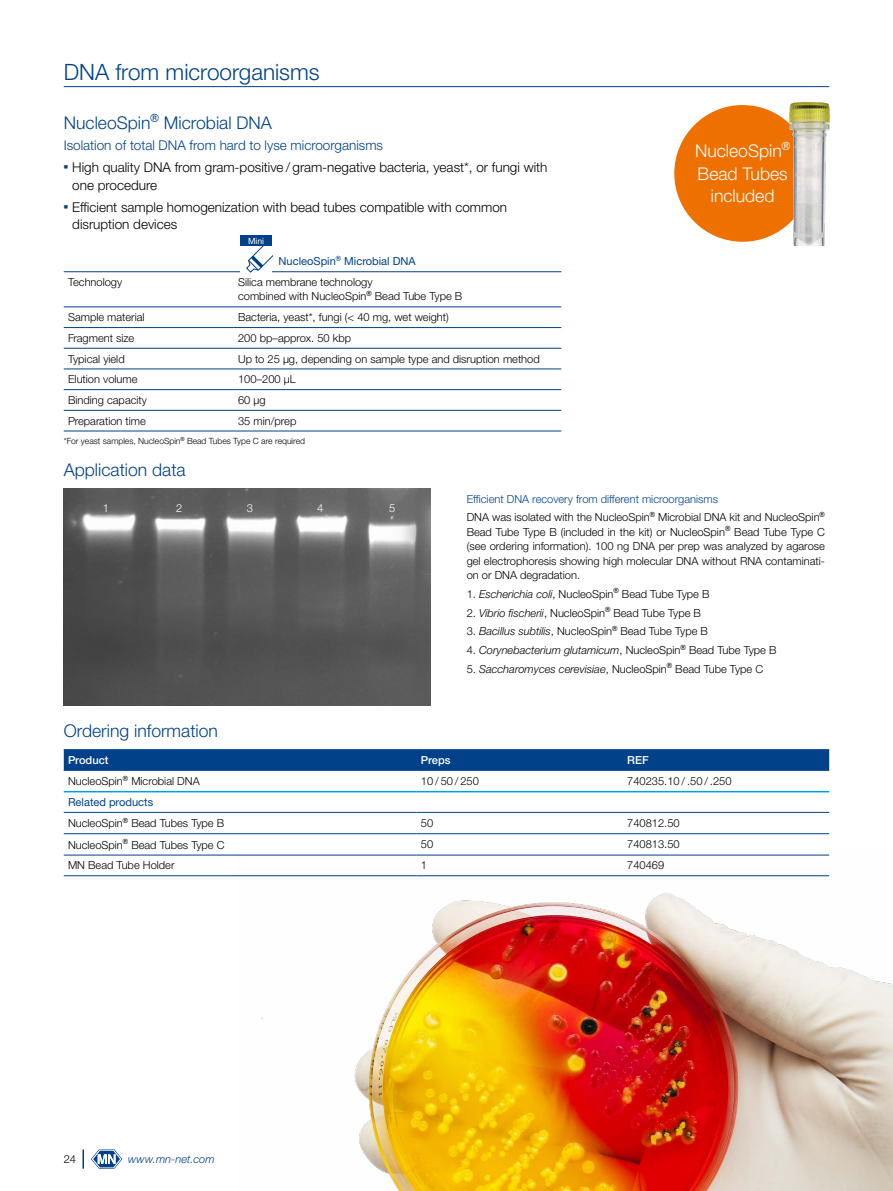
<style>
.page{position:relative;width:893px;height:1191px;background:#fff}
.page>*{position:absolute;margin:0;border:0;box-sizing:border-box;transform-origin:0 0}
.t1{font:300 22.5px "Helvetica Neue LTW1 G";color:#004189}
.t2{font:300 17.55px "Helvetica Neue LTW1 G";color:#004189}
.t3{font:300 17.55px/22.8px "Helvetica Neue LTW1 G";color:#fff;text-align:center}
.t4{font:300 13.5px/17.5px "Helvetica Neue LTW1 G";color:#000}
.t5{font:300 13.5px "Helvetica Neue LTW1 G";color:#004189}
.t6{font:300 11.1px/14.4px "Helvetica Neue LTW1 G";color:#000}
.t7{font:11.1px "Helvetica Neue LTW1 G";color:#004189}
.t8{font:500 11.1px "Helvetica Neue LTW1 G";color:#fff}
.t9{font:italic 300 11.1px "Helvetica Neue LTW1 G";color:#004189}
.t10{font:300 11.1px "Helvetica Neue LTW1 G";color:#fff}
.t11{font:300 8.55px "Helvetica Neue LTW1 G";color:#000}
.t12{font:8.55px "Helvetica Neue LTW1 G";color:#fff}
.s1{color:#004189}
.s2{font-style:italic}
.s3{font-weight:400;color:#004189}
</style>
<div class="page">
<svg style="left:83px;top:1149px;width:1px;height:19px"></svg>
<svg style="left:91px;top:1149px;width:31px;height:19px"></svg>
<hr style="left:64px;top:86px;width:765px;height:1px;background:#004189">
<div style="left:673px;top:104px;width:139px;height:139px;background:#ee7100;border-radius:50%"></div>
<img style="left:789px;top:102px;width:40px;height:143px">
<hr style="left:64px;top:271px;width:170px;height:1px;background:#004189">
<hr style="left:234px;top:271px;width:327px;height:1px;background:#004189">
<hr style="left:64px;top:307px;width:170px;height:1px;background:#004189">
<hr style="left:234px;top:307px;width:327px;height:1px;background:#004189">
<hr style="left:64px;top:327px;width:170px;height:1px;background:#004189">
<hr style="left:234px;top:327px;width:327px;height:1px;background:#004189">
<hr style="left:64px;top:348px;width:170px;height:1px;background:#004189">
<hr style="left:234px;top:348px;width:327px;height:1px;background:#004189">
<hr style="left:64px;top:369px;width:170px;height:1px;background:#004189">
<hr style="left:234px;top:369px;width:327px;height:1px;background:#004189">
<hr style="left:64px;top:389px;width:170px;height:1px;background:#004189">
<hr style="left:234px;top:389px;width:327px;height:1px;background:#004189">
<hr style="left:64px;top:410px;width:170px;height:1px;background:#004189">
<hr style="left:234px;top:410px;width:327px;height:1px;background:#004189">
<hr style="left:64px;top:431px;width:170px;height:1px;background:#004189">
<hr style="left:234px;top:431px;width:327px;height:1px;background:#004189">
<img style="left:64px;top:488px;width:367px;height:217px">
<div style="left:64px;top:750px;width:765px;height:20px;background:#004189"></div>
<hr style="left:64px;top:791px;width:353px;height:1px;background:#009ee3">
<hr style="left:417px;top:791px;width:206px;height:1px;background:#009ee3">
<hr style="left:623px;top:791px;width:206px;height:1px;background:#009ee3">
<hr style="left:64px;top:812px;width:353px;height:1px;background:#004189">
<hr style="left:417px;top:812px;width:206px;height:1px;background:#004189">
<hr style="left:623px;top:812px;width:206px;height:1px;background:#004189">
<hr style="left:64px;top:749px;width:353px;height:1px;background:#004189">
<hr style="left:417px;top:749px;width:206px;height:1px;background:#004189">
<hr style="left:623px;top:749px;width:206px;height:1px;background:#004189">
<hr style="left:64px;top:770px;width:353px;height:1px;background:#004189">
<hr style="left:417px;top:770px;width:206px;height:1px;background:#004189">
<hr style="left:623px;top:770px;width:206px;height:1px;background:#004189">
<hr style="left:64px;top:833px;width:353px;height:1px;background:#004189">
<hr style="left:417px;top:833px;width:206px;height:1px;background:#004189">
<hr style="left:623px;top:833px;width:206px;height:1px;background:#004189">
<hr style="left:64px;top:855px;width:353px;height:1px;background:#004189">
<hr style="left:64px;top:875px;width:353px;height:1px;background:#004189">
<div style="left:240px;top:236px;width:32px;height:40px;background:#fff"></div>
<div style="left:240px;top:236px;width:32px;height:10px;background:#004189"></div>
<svg style="left:246px;top:246px;width:26px;height:27px"></svg>
<img style="left:237px;top:854px;width:656px;height:337px">
<h1 class="t1" style="left:64px;top:58px;width:257px">DNA from microorganisms</h1>
<h2 class="t2" style="left:64px;top:112px;width:210px">NucleoSpin<sup>®</sup> Microbial DNA</h2>
<p class="t5" style="left:64px;top:137px;width:321px">Isolation of total DNA from hard to lyse microorganisms</p>
<p class="t4" style="left:72px;top:159px;width:477px;text-indent:-9px"><sup>■</sup> High quality DNA from gram-positive / gram-negative bacteria, yeast*, or fungi with one procedure</p>
<p class="t4" style="left:72px;top:198px;width:436px;text-indent:-9px"><sup>■</sup> Efficient sample homogenization with bead tubes compatible with common disruption devices</p>
<p class="t7" style="left:279px;top:254px;width:139px">NucleoSpin<sup>®</sup> Microbial DNA</p>
<p class="t6" style="left:68px;top:275px;width:56px">Technology</p>
<p class="t6" style="left:238px;top:275px;width:226px">Silica membrane technology<br>combined with NucleoSpin<sup>®</sup> Bead Tube Type B</p>
<p class="t6" style="left:68px;top:310px;width:78px">Sample material</p>
<p class="t6" style="left:238px;top:310px;width:212px">Bacteria, yeast*, fungi (&lt; 40 mg, wet weight)</p>
<p class="t6" style="left:68px;top:331px;width:68px">Fragment size</p>
<p class="t6" style="left:238px;top:331px;width:115px">200 bp–approx. 50 kbp</p>
<p class="t6" style="left:68px;top:351px;width:58px">Typical yield</p>
<p class="t6" style="left:238px;top:351px;width:303px">Up to 25 μg, depending on sample type and disruption method</p>
<p class="t6" style="left:68px;top:372px;width:71px">Elution volume</p>
<p class="t6" style="left:238px;top:372px;width:59px">100–200 μL</p>
<p class="t6" style="left:68px;top:393px;width:80px">Binding capacity</p>
<p class="t6" style="left:238px;top:393px;width:29px">60 μg</p>
<p class="t6" style="left:68px;top:413px;width:79px">Preparation time</p>
<p class="t6" style="left:238px;top:413px;width:60px">35 min/prep</p>
<p class="t11" style="left:64px;top:436px;width:243px">*For yeast samples, NucleoSpin<sup>®</sup> Bead Tubes Type C are required</p>
<h2 class="t2" style="left:64px;top:459px;width:123px">Application data</h2>
<p class="t10" style="left:103px;top:501px;width:8px">1</p>
<p class="t10" style="left:176px;top:501px;width:8px">2</p>
<p class="t10" style="left:247px;top:501px;width:8px">3</p>
<p class="t10" style="left:317px;top:501px;width:8px">4</p>
<p class="t10" style="left:389px;top:501px;width:8px">5</p>
<p class="t6" style="left:467px;top:489px;width:360px;line-height:18.8px"><span class="s1">Efficient DNA recovery from different microorganisms<br></span>DNA was isolated with the NucleoSpin<sup>®</sup> Microbial DNA kit and NucleoSpin<sup>®</sup></p>
<p class="t6" style="left:467px;top:525px;width:360px;text-align:justify">Bead Tube Type B (included in the kit) or NucleoSpin<sup>®</sup> Bead Tube Type C (see ordering information). 100 ng DNA per prep was analyzed by agarose gel electrophoresis showing high molecular DNA without RNA contaminati&shy;on or DNA degradation.</p>
<p class="t6" style="left:467px;top:587px;width:244px">1. <span class="s2">Escherichia coli</span>, NucleoSpin<sup>®</sup> Bead Tube Type B</p>
<p class="t6" style="left:467px;top:605px;width:236px">2. <span class="s2">Vibrio fischerii</span>, NucleoSpin<sup>®</sup> Bead Tube Type B</p>
<p class="t6" style="left:467px;top:624px;width:243px">3. <span class="s2">Bacillus subtilis</span>, NucleoSpin<sup>®</sup> Bead Tube Type B</p>
<p class="t6" style="left:467px;top:643px;width:311px">4. <span class="s2">Corynebacterium glutamicum</span>, NucleoSpin<sup>®</sup> Bead Tube Type B</p>
<p class="t6" style="left:467px;top:661px;width:298px">5. <span class="s2">Saccharomyces cerevisiae</span>, NucleoSpin<sup>®</sup> Bead Tube Type C</p>
<h2 class="t3" style="left:695px;top:139px;width:97px">NucleoSpin<sup>®<br></sup>Bead Tubes included</h2>
<p class="t12" style="left:248px;top:236px;width:18px">Mini</p>
<h2 class="t2" style="left:64px;top:720px;width:156px">Ordering information</h2>
<p class="t8" style="left:68px;top:753px;width:42px">Product</p>
<p class="t8" style="left:421px;top:753px;width:31px">Preps</p>
<p class="t8" style="left:627px;top:753px;width:23px">REF</p>
<p class="t6" style="left:68px;top:774px;width:133px">NucleoSpin<sup>®</sup> Microbial DNA</p>
<p class="t6" style="left:421px;top:773px;width:60px">10/50/250</p>
<p class="t6" style="left:627px;top:773px;width:106px">740235.10 / .50 / .250</p>
<p class="t6" style="left:68px;top:791px;width:158px;line-height:21.3px"><span class="s3">Related products<br></span>NucleoSpin<sup>®</sup> Bead Tubes Type B</p>
<p class="t6" style="left:421px;top:815px;width:14px">50</p>
<p class="t6" style="left:627px;top:815px;width:54px">740812.50</p>
<p class="t6" style="left:68px;top:837px;width:158px">NucleoSpin<sup>®</sup> Bead Tubes Type C</p>
<p class="t6" style="left:421px;top:837px;width:14px">50</p>
<p class="t6" style="left:627px;top:837px;width:54px">740813.50</p>
<p class="t6" style="left:68px;top:858px;width:108px">MN Bead Tube Holder</p>
<p class="t6" style="left:421px;top:858px;width:8px">1</p>
<p class="t6" style="left:627px;top:858px;width:39px">740469</p>
<p class="t6" style="left:64px;top:1151px;width:14px">24</p>
<p class="t9" style="left:128px;top:1152px;width:88px">www.mn-net.com</p>
</div>
